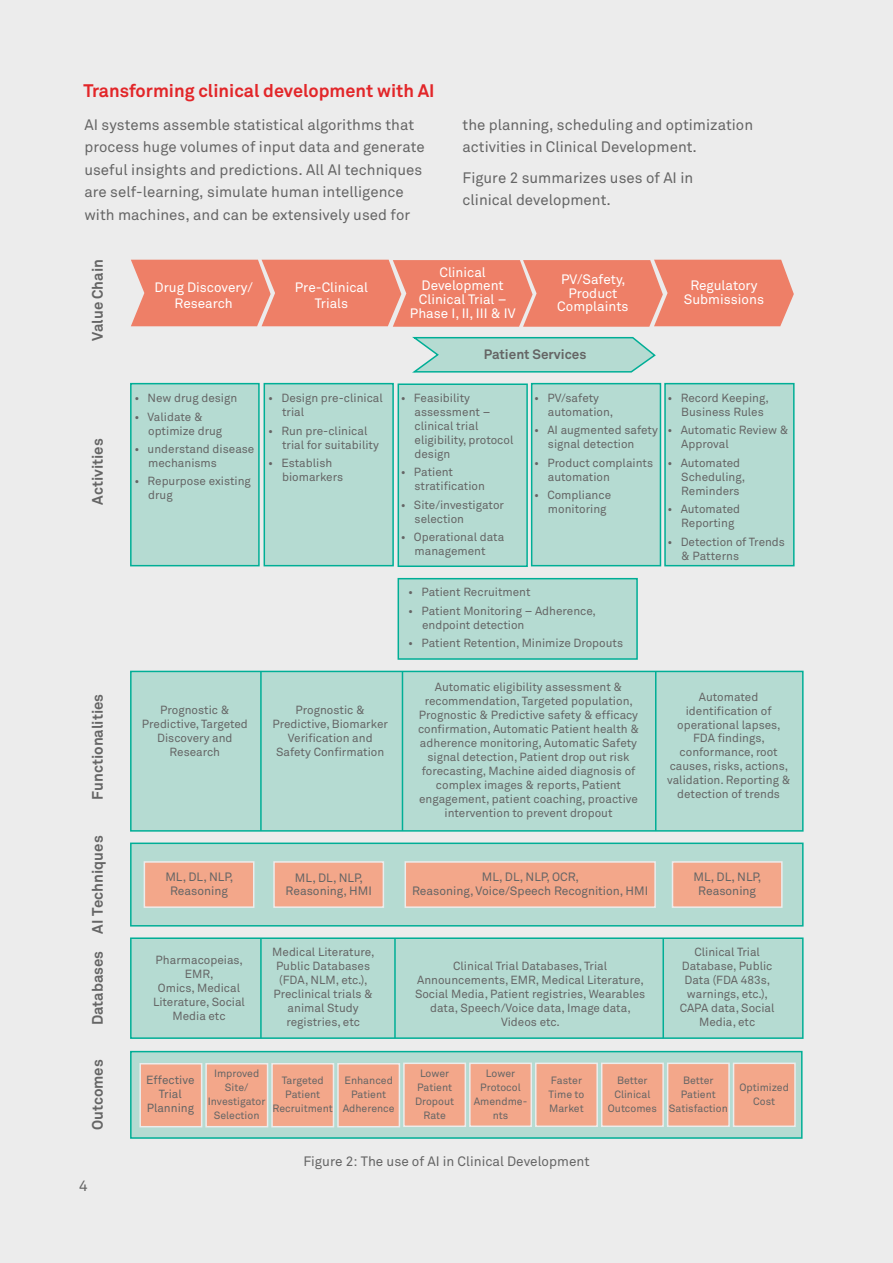
<style>
.page{position:relative;width:893px;height:1263px;background:#ececec}
.page>*{position:absolute;margin:0;border:0;box-sizing:border-box;transform-origin:0 0}
.t1{font:700 18px "Wipro Akkurat";color:#e22629}
.t2{font:15px/22.5px "Wipro Akkurat";color:#656565}
.t3{font:700 15px "Wipro Akkurat";color:#656565}
.t4{font:13.5px/14px "Wipro Akkurat";color:#fff;text-align:center}
.t5{font:13.5px "Wipro Akkurat";color:#656565}
.t6{font:700 13.5px "Wipro Akkurat";color:#656565}
.t7{font:12px/14px "Wipro Akkurat";color:#656565;text-align:center}
.t8{font:11.7px/14px "Wipro Akkurat";color:#656565}
.t9{font:10.5px/14px "Wipro Akkurat";color:#656565;text-align:center}
</style>
<div class="page">
<svg style="left:412px;top:336px;width:244px;height:37px;background:#abd9cf"></svg>
<svg style="left:131px;top:260px;width:663px;height:67px;background:#ed846e"></svg>
<div style="left:130px;top:383px;width:130px;height:183px;background:#b5dbd2;border:2px solid #00ae96"></div>
<div style="left:264px;top:383px;width:130px;height:183px;background:#b5dbd2;border:2px solid #00ae96"></div>
<div style="left:398px;top:383px;width:130px;height:184px;background:#b5dbd2;border:2px solid #00ae96"></div>
<div style="left:531px;top:383px;width:130px;height:183px;background:#b5dbd2;border:2px solid #00ae96"></div>
<div style="left:664px;top:383px;width:131px;height:183px;background:#b5dbd2;border:2px solid #00ae96"></div>
<div style="left:398px;top:578px;width:240px;height:82px;background:#b5dbd2;border:2px solid #00ae96"></div>
<div style="left:130px;top:670px;width:674px;height:162px;background:#b5dbd2"></div>
<div style="left:130px;top:842px;width:674px;height:84px;background:#b5dbd2;border:2px solid #00ae96"></div>
<div style="left:130px;top:937px;width:674px;height:102px;background:#b5dbd2;border:2px solid #00ae96"></div>
<div style="left:130px;top:1051px;width:673px;height:88px;background:#b5dbd2;border:2px solid #00ae96"></div>
<div style="left:144px;top:861px;width:110px;height:47px;background:#f3a78a;border:2px solid #ececec"></div>
<div style="left:139px;top:1063px;width:63px;height:64px;background:#f3a78a;border:2px solid #ececec"></div>
<div style="left:205px;top:1063px;width:63px;height:64px;background:#f3a78a;border:2px solid #ececec"></div>
<div style="left:271px;top:1063px;width:63px;height:64px;background:#f3a78a;border:2px solid #ececec"></div>
<div style="left:337px;top:1063px;width:63px;height:64px;background:#f3a78a;border:2px solid #ececec"></div>
<div style="left:403px;top:1062px;width:63px;height:65px;background:#f3a78a;border:2px solid #ececec"></div>
<div style="left:469px;top:1062px;width:63px;height:65px;background:#f3a78a;border:2px solid #ececec"></div>
<div style="left:535px;top:1062px;width:63px;height:65px;background:#f3a78a;border:2px solid #ececec"></div>
<div style="left:601px;top:1062px;width:63px;height:65px;background:#f3a78a;border:2px solid #ececec"></div>
<div style="left:667px;top:1062px;width:63px;height:65px;background:#f3a78a;border:2px solid #ececec"></div>
<div style="left:733px;top:1062px;width:63px;height:65px;background:#f3a78a;border:2px solid #ececec"></div>
<div style="left:273px;top:861px;width:111px;height:47px;background:#f3a78a;border:2px solid #ececec"></div>
<div style="left:672px;top:861px;width:111px;height:47px;background:#f3a78a;border:2px solid #ececec"></div>
<div style="left:405px;top:861px;width:251px;height:47px;background:#f3a78a;border:2px solid #ececec"></div>
<hr style="left:260px;top:671px;width:2px;height:160px;background:#00ae96">
<hr style="left:402px;top:671px;width:1px;height:160px;background:#00ae96">
<hr style="left:655px;top:671px;width:1px;height:160px;background:#00ae96">
<hr style="left:260px;top:938px;width:2px;height:100px;background:#00ae96">
<hr style="left:394px;top:938px;width:2px;height:100px;background:#00ae96">
<hr style="left:662px;top:938px;width:2px;height:100px;background:#00ae96">
<h1 class="t1" style="left:83px;top:80px;width:353px">Transforming clinical development with AI</h1>
<p class="t2" style="left:84px;top:114px;width:342px">AI systems assemble statistical algorithms that process huge volumes of input data and generate useful insights and predictions. All AI techniques are self-learning, simulate human intelligence with machines, and can be extensively used for</p>
<p class="t2" style="left:463px;top:114px;width:292px">the planning, scheduling and optimization activities in Clinical Development.</p>
<p class="t2" style="left:463px;top:166px;width:232px">Figure 2 summarizes uses of AI in clinical development.</p>
<p class="t3" style="left:88px;top:341px;width:84px;rotate:-90deg">Value Chain</p>
<p class="t3" style="left:88px;top:505px;width:68px;rotate:-90deg">Activities</p>
<p class="t3" style="left:88px;top:800px;width:107px;rotate:-90deg">Functionalities</p>
<p class="t3" style="left:88px;top:933px;width:99px;rotate:-90deg">AI Techniques</p>
<p class="t3" style="left:88px;top:1025px;width:76px;rotate:-90deg">Databases</p>
<p class="t3" style="left:88px;top:1130px;width:72px;rotate:-90deg">Outcomes</p>
<p class="t2" style="left:79px;top:1175px;width:10px">4</p>
<p class="t4" style="left:155px;top:279px;width:100px;line-height:16.2px">Drug Discovery/<br>Research</p>
<p class="t4" style="left:295px;top:279px;width:75px;line-height:16.2px">Pre-Clinical<br>Trials</p>
<p class="t4" style="left:410px;top:265px;width:107px">Clinical<br>Development<br>Clinical Trial –<br>Phase I, II, III &amp; IV</p>
<p class="t4" style="left:557px;top:272px;width:73px">PV/Safety,<br>Product<br>Complaints</p>
<p class="t6" style="left:484px;top:346px;width:104px">Patient Services</p>
<p class="t4" style="left:684px;top:278px;width:82px">Regulatory<br>Submissions</p>
<p class="t8" style="left:134px;top:391px;width:104px">• New drug design</p>
<p class="t8" style="left:148px;top:410px;width:75px;text-indent:-14px">• Validate &amp; optimize drug</p>
<p class="t8" style="left:148px;top:442px;width:108px;text-indent:-14px">• understand disease mechanisms</p>
<p class="t8" style="left:148px;top:474px;width:104px;text-indent:-14px">• Repurpose existing drug</p>
<p class="t8" style="left:282px;top:391px;width:102px;text-indent:-14px">• Design pre-clinical trial</p>
<p class="t8" style="left:282px;top:424px;width:98px;text-indent:-14px">• Run pre-clinical trial for suitability</p>
<p class="t8" style="left:282px;top:456px;width:63px;text-indent:-14px">• Establish biomarkers</p>
<p class="t8" style="left:415px;top:391px;width:100px;text-indent:-14px">• Feasibility assessment – clinical trial eligibility, protocol design</p>
<p class="t8" style="left:415px;top:465px;width:72px;text-indent:-14px">• Patient stratification</p>
<p class="t8" style="left:415px;top:498px;width:91px;text-indent:-14px">• Site/investigator selection</p>
<p class="t8" style="left:401px;top:530px;width:105px;text-align:center">• Operational data management</p>
<p class="t8" style="left:548px;top:391px;width:67px;text-indent:-14px">• PV/safety automation,</p>
<p class="t8" style="left:548px;top:423px;width:111px;text-indent:-14px">• AI augmented safety signal detection</p>
<p class="t8" style="left:548px;top:456px;width:107px;text-indent:-14px">• Product complaints automation</p>
<p class="t8" style="left:548px;top:488px;width:65px;text-indent:-14px">• Compliance monitoring</p>
<p class="t8" style="left:681px;top:391px;width:89px;text-indent:-14px">• Record Keeping,<br>Business Rules</p>
<p class="t8" style="left:681px;top:423px;width:109px;text-indent:-14px">• Automatic Review &amp;<br>Approval</p>
<p class="t8" style="left:681px;top:456px;width:65px;text-indent:-14px">• Automated<br>Scheduling,<br>Reminders</p>
<p class="t8" style="left:681px;top:502px;width:60px;text-indent:-14px">• Automated<br>Reporting</p>
<p class="t8" style="left:681px;top:535px;width:105px;text-indent:-14px">• Detection of Trends &amp; Patterns</p>
<p class="t8" style="left:408px;top:585px;width:124px">• Patient Recruitment</p>
<p class="t8" style="left:422px;top:604px;width:175px;text-indent:-14px">• Patient Monitoring – Adherence, endpoint detection</p>
<p class="t8" style="left:408px;top:636px;width:216px">• Patient Retention, Minimize Dropouts</p>
<p class="t8" style="left:142px;top:703px;width:107px;text-align:center">Prognostic &amp;<br>Predictive, Targeted<br>Discovery and<br>Research</p>
<p class="t8" style="left:272px;top:703px;width:117px;text-align:center">Prognostic &amp;<br>Predictive, Biomarker<br>Verification and<br>Safety Confirmation</p>
<p class="t8" style="left:418px;top:680px;width:223px;text-align:center">Automatic eligibility assessment &amp; recommendation, Targeted population, Prognostic &amp; Predictive safety &amp; efficacy confirmation, Automatic Patient health &amp; adherence monitoring, Automatic Safety signal detection, Patient drop out risk forecasting, Machine aided diagnosis of complex images &amp; reports, Patient engagement, patient coaching, proactive intervention to prevent dropout</p>
<p class="t8" style="left:667px;top:690px;width:125px;text-align:center">Automated identification of operational lapses,<br>FDA findings, conformance, root causes, risks, actions, validation. Reporting &amp; detection of trends</p>
<p class="t7" style="left:412px;top:870px;width:238px">ML, DL, NLP, OCR,<br>Reasoning, Voice/Speech Recognition, HMI</p>
<p class="t7" style="left:165px;top:870px;width:70px">ML, DL, NLP,<br>Reasoning</p>
<p class="t7" style="left:286px;top:870px;width:88px">ML, DL, NLP,<br>Reasoning, HMI</p>
<p class="t7" style="left:693px;top:870px;width:70px">ML, DL, NLP,<br>Reasoning</p>
<p class="t8" style="left:153px;top:953px;width:93px;text-align:center">Pharmacopeias,<br>EMR,<br>Omics, Medical<br>Literature, Social<br>Media etc</p>
<p class="t8" style="left:272px;top:945px;width:104px;text-align:center">Medical Literature,<br>Public Databases (FDA, NLM, etc.),<br>Preclinical trials &amp; animal Study registries, etc</p>
<p class="t8" style="left:680px;top:945px;width:96px;text-align:center">Clinical Trial<br>Database, Public<br>Data (FDA 483s, warnings, etc.),<br>CAPA data, Social<br>Media, etc</p>
<p class="t8" style="left:415px;top:959px;width:232px;text-align:center">Clinical Trial Databases, Trial Announcements, EMR, Medical Literature, Social Media, Patient registries, Wearables data, Speech/Voice data, Image data, Videos etc.</p>
<p class="t8" style="left:146px;top:1073px;width:50px;text-align:center">Effective<br>Trial<br>Planning</p>
<p class="t9" style="left:208px;top:1066px;width:59px">Improved<br>Site/<br>Investigator<br>Selection</p>
<p class="t9" style="left:273px;top:1073px;width:62px">Targeted<br>Patient<br>Recruitment</p>
<p class="t9" style="left:343px;top:1074px;width:53px">Enhanced<br>Patient<br>Adherence</p>
<p class="t9" style="left:415px;top:1066px;width:41px">Lower<br>Patient<br>Dropout<br>Rate</p>
<p class="t9" style="left:474px;top:1066px;width:55px">Lower<br>Protocol<br>Amendme&shy;nts</p>
<p class="t9" style="left:549px;top:1073px;width:37px;text-align:left">Faster<br>Time to<br>Market</p>
<p class="t9" style="left:608px;top:1073px;width:51px">Better<br>Clinical<br>Outcomes</p>
<p class="t9" style="left:669px;top:1073px;width:60px">Better<br>Patient<br>Satisfaction</p>
<p class="t9" style="left:740px;top:1081px;width:51px">Optimized<br>Cost</p>
<p class="t5" style="left:303px;top:1153px;width:288px">Figure 2: The use of AI in Clinical Development</p>
</div>
